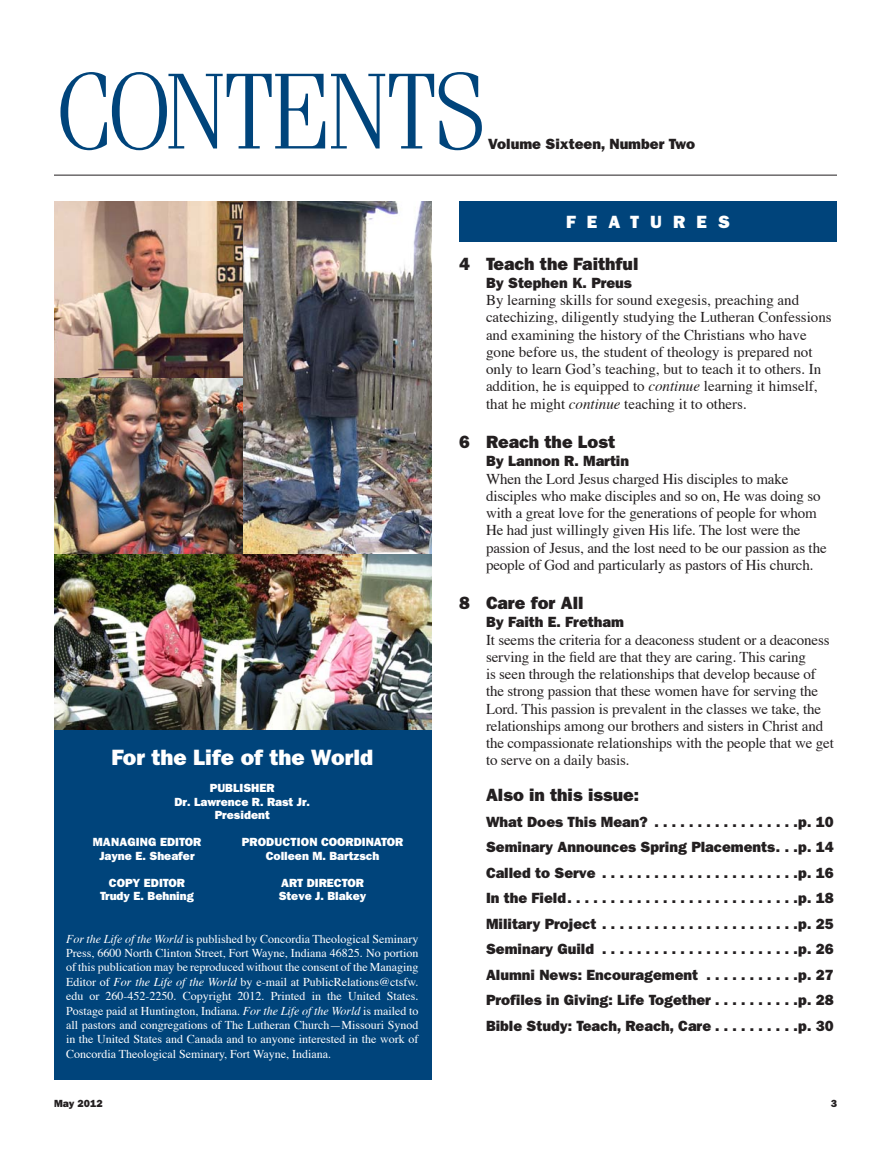
<style>
.page{position:relative;width:891px;height:1161px;background:#fff}
.page>*{position:absolute;margin:0;border:0;box-sizing:border-box;transform-origin:0 0}
.t1{font:300 108px "Fenice";letter-spacing:-.06em;color:#00447b}
.t2{font:800 22.5px "Tee Franklin";color:#fff}
.t3{font:800 18px "Tee Franklin";color:#231f20}
.t4{font:800 18px "Tee Franklin";letter-spacing:.615em;color:#fff}
.t5{font:15px/17.2px "Times";letter-spacing:-.01em;color:#231f20}
.t6{font:800 15px/25.5px "Tee Franklin";color:#231f20;text-align:justify}
.t7{font:12px/14.4px "Times";color:#fff;text-align:justify}
.t8{font:800 12px/13.5px "Tee Franklin";color:#fff;text-align:center}
.t9{font:800 10.5px "Tee Franklin";color:#231f20}
.s1{font-style:italic}
</style>
<div class="page">
<hr style="left:54px;top:175px;width:783px;height:1px;background:#231f20">
<div style="left:459px;top:201px;width:378px;height:41px;background:#00447b"></div>
<img style="left:54px;top:201px;width:378px;height:529px">
<div style="left:54px;top:730px;width:378px;height:350px;background:#00447b"></div>
<h1 class="t1" style="left:54px;top:48px;width:436px">CONTENTS</h1>
<p class="t6" style="left:488px;top:131px;width:209px">Volume Sixteen, Number Two</p>
<h2 class="t2" style="left:111px;top:744px;width:263px">For the Life of the World</h2>
<p class="t8" style="left:174px;top:781px;width:137px">PUBLISHER<br>Dr. Lawrence R. Rast Jr.<br>President</p>
<p class="t8" style="left:93px;top:835px;width:110px">MANAGING EDITOR</p>
<p class="t8" style="left:242px;top:835px;width:163px">PRODUCTION COORDINATOR</p>
<p class="t8" style="left:99px;top:849px;width:97px">Jayne E. Sheafer</p>
<p class="t8" style="left:266px;top:849px;width:115px">Colleen M. Bartzsch</p>
<p class="t8" style="left:109px;top:876px;width:78px">COPY EDITOR</p>
<p class="t8" style="left:281px;top:876px;width:84px">ART DIRECTOR</p>
<p class="t8" style="left:100px;top:889px;width:95px">Trudy E. Behning</p>
<p class="t8" style="left:279px;top:889px;width:89px">Steve J. Blakey</p>
<p class="t7" style="left:66px;top:930px;width:354px"><span class="s1">For the Life of the World</span> is published by Concordia Theological Seminary Press, 6600 North Clinton Street, Fort Wayne, Indiana 46825. No portion of this publication may be reproduced without the consent of the Managing Editor of <span class="s1">For the Life of the World</span> by e-mail at PublicRelations@ctsfw. edu or 260-452-2250. Copyright 2012. Printed in the United States.<br>Postage paid at Huntington, Indiana. <span class="s1">For the Life of the World</span> is mailed to all pastors and congregations of The Lutheran Church—Missouri Synod in the United States and Canada and to anyone interested in the work of Concordia Theological Seminary, Fort Wayne, Indiana.</p>
<p class="t4" style="left:566px;top:211px;width:165px">FEATURES</p>
<p class="t3" style="left:459px;top:253px;width:181px">4 Teach the Faithful</p>
<p class="t6" style="left:486px;top:270px;width:148px">By Stephen K. Preus</p>
<p class="t5" style="left:486px;top:290px;width:347px">By learning skills for sound exegesis, preaching and catechizing, diligently studying the Lutheran Confessions and examining the history of the Christians who have gone before us, the student of theology is prepared not only to learn God’s teaching, but to teach it to others. In addition, he is equipped to <span class="s1">continue</span> learning it himself, that he might <span class="s1">continue</span> teaching it to others.</p>
<p class="t3" style="left:459px;top:431px;width:158px">6 Reach the Lost</p>
<p class="t6" style="left:486px;top:448px;width:145px">By Lannon R. Martin</p>
<p class="t5" style="left:486px;top:469px;width:342px">When the Lord Jesus charged His disciples to make disciples who make disciples and so on, He was doing so with a great love for the generations of people for whom He had just willingly given His life. The lost were the passion of Jesus, and the lost need to be our passion as the people of God and particularly as pastors of His church.</p>
<p class="t3" style="left:459px;top:593px;width:126px">8 Care for All</p>
<p class="t6" style="left:486px;top:610px;width:139px">By Faith E. Fretham</p>
<p class="t5" style="left:486px;top:630px;width:349px">It seems the criteria for a deaconess student or a deaconess serving in the field are that they are caring. This caring<br>is seen through the relationships that develop because of the strong passion that these women have for serving the Lord. This passion is prevalent in the classes we take, the relationships among our brothers and sisters in Christ and the compassionate relationships with the people that we get to serve on a daily basis.</p>
<p class="t3" style="left:486px;top:785px;width:155px">Also in this issue:</p>
<p class="t6" style="left:486px;top:809px;width:349px">What Does This Mean? .................p. 10<br>Seminary Announces Spring Placements. . .p. 14<br>Called to Serve .......................p. 16<br>In the Field...........................p. 18<br>Military Project .......................p. 25<br>Seminary Guild .......................p. 26<br>Alumni News: Encouragement . . . . . . . . . . .p. 27<br>Profiles in Giving: Life Together . . . . . . . . . .p. 28<br>Bible Study: Teach, Reach, Care . . . . . . . . . .p. 30</p>
<p class="t9" style="left:54px;top:1097px;width:50px">May 2012</p>
<p class="t9" style="left:831px;top:1097px;width:8px">3</p>
</div>
